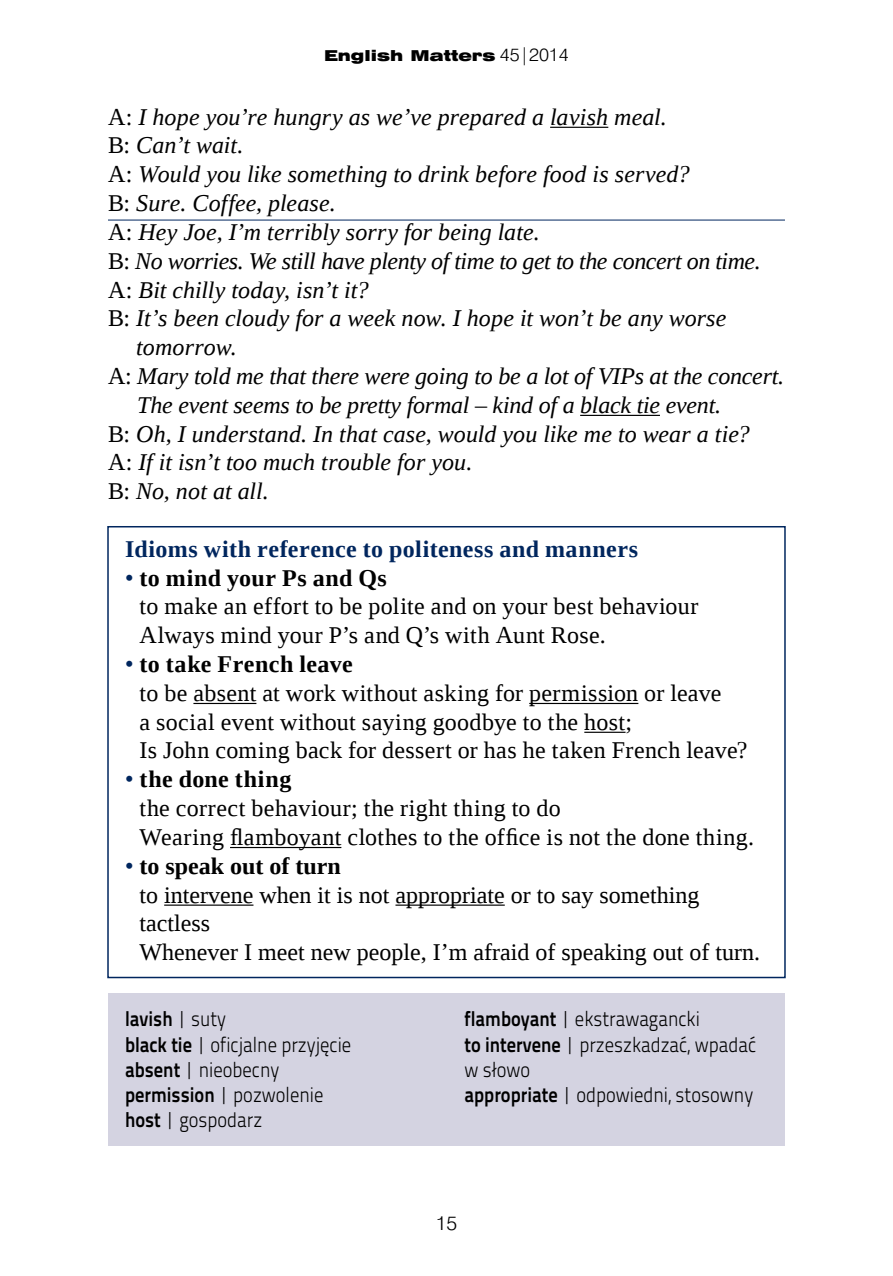
<style>
.page{position:relative;width:893px;height:1276px;background:#fff}
.page>*{position:absolute;margin:0;border:0;box-sizing:border-box;transform-origin:0 0}
.t1{font:24px/28.8px "Liberation Serif";letter-spacing:.01em;color:#000}
.t2{font:italic 24px "Liberation Serif";color:#000}
.t3{font:italic 24px "Liberation Serif";letter-spacing:-.02em;color:#000}
.t4{font:700 24px "Liberation Serif";letter-spacing:.02em;color:#00265e}
.t5{font:300 21px/25.2px "Titillium Text 22 L";color:#000;scale:.88 1}
.t6{font:300 19.5px "Swis 721 Lt PL";color:#000;scale:1.04 1}
.t7{font:900 expanded 15px "Swis 721 Blk Ex PL";color:#000;scale:1.04 1}
.s1{font-family:"Swis 721 Lt PL";font-weight:300;font-stretch:normal;font-size:18px}
.s2{font-style:normal}
.s3{font-family:"Gill Sans";color:#00265e}
.s4{font-weight:700}
</style>
<div class="page">
<hr style="left:550px;top:127px;width:58px;height:1px;background:#000">
<hr style="left:108px;top:219px;width:677px;height:2px;background:#00265e">
<hr style="left:580px;top:415px;width:80px;height:1px;background:#000">
<hr style="left:193px;top:703px;width:63px;height:1px;background:#000">
<hr style="left:529px;top:703px;width:109px;height:1px;background:#000">
<hr style="left:584px;top:731px;width:42px;height:2px;background:#000">
<hr style="left:230px;top:847px;width:111px;height:1px;background:#000">
<hr style="left:164px;top:904px;width:89px;height:1px;background:#000">
<hr style="left:395px;top:904px;width:110px;height:1px;background:#000">
<div style="left:108px;top:993px;width:677px;height:153px;background:#d4d3e1"></div>
<div style="left:107px;top:526px;width:679px;height:452px;border:2px solid #00265e"></div>
<p class="t7" style="left:324px;top:47px;width:237px">English Matters <span class="s1">45|2014</span></p>
<p class="t2" style="left:108px;top:101px;width:560px"><span class="s2">A:</span> I hope you’re hungry as we’ve prepared a lavish meal.</p>
<p class="t2" style="left:108px;top:130px;width:137px"><span class="s2">B:</span> Can’t wait.</p>
<p class="t2" style="left:108px;top:159px;width:583px"><span class="s2">A:</span> Would you like something to drink before food is served?</p>
<p class="t2" style="left:108px;top:187px;width:229px"><span class="s2">B:</span> Sure. Coffee, please.</p>
<p class="t2" style="left:108px;top:216px;width:433px"><span class="s2">A:</span> Hey Joe, I’m terribly sorry for being late.</p>
<p class="t3" style="left:108px;top:245px;width:654px"><span class="s2">B:</span> No worries. We still have plenty of time to get to the concert on time.</p>
<p class="t2" style="left:108px;top:274px;width:262px"><span class="s2">A:</span> Bit chilly today, isn’t it?</p>
<p class="t2" style="left:108px;top:303px;width:620px"><span class="s2">B:</span> It’s been cloudy for a week now. I hope it won’t be any worse</p>
<p class="t2" style="left:136px;top:331px;width:102px">tomorrow.</p>
<p class="t2" style="left:108px;top:360px;width:678px"><span class="s2">A:</span> Mary told me that there were going to be a lot of VIPs at the concert.</p>
<p class="t2" style="left:137px;top:389px;width:585px">The event seems to be pretty formal – kind of a black tie event.</p>
<p class="t2" style="left:108px;top:418px;width:643px"><span class="s2">B:</span> Oh, I understand. In that case, would you like me to wear a tie?</p>
<p class="t2" style="left:108px;top:447px;width:366px"><span class="s2">A:</span> If it isn’t too much trouble for you.</p>
<p class="t2" style="left:108px;top:475px;width:162px"><span class="s2">B:</span> No, not at all.</p>
<p class="t4" style="left:125px;top:532px;width:515px">Idioms with reference to politeness and manners</p>
<p class="t1" style="left:140px;top:563px;width:561px;text-indent:-14px"><span class="s3">•</span> <span class="s4">to mind your Ps and Qs<br></span>to make an effort to be polite and on your best behaviour<br>Always mind your P’s and Q’s with Aunt Rose.</p>
<p class="t1" style="left:140px;top:649px;width:610px;text-indent:-14px"><span class="s3">•</span> <span class="s4">to take French leave<br></span>to be absent at work without asking for permission or leave<br>a social event without saying goodbye to the host;<br>Is John coming back for dessert or has he taken French leave?</p>
<p class="t1" style="left:140px;top:765px;width:616px;text-indent:-14px"><span class="s3">•</span> <span class="s4">the done thing<br></span>the correct behaviour; the right thing to do<br>Wearing flamboyant clothes to the office is not the done thing.</p>
<p class="t1" style="left:139px;top:851px;width:622px;text-indent:-14px"><span class="s3">•</span> <span class="s4">to speak out of turn<br></span>to intervene when it is not appropriate or to say something tactless<br>Whenever I meet new people, I’m afraid of speaking out of turn.</p>
<p class="t5" style="left:125px;top:1005px;width:259px"><span class="s4">lavish</span> | suty<br><span class="s4">black tie</span> | oficjalne przyjęcie <span class="s4">absent</span> | nieobecny <span class="s4">permission</span> | pozwolenie <span class="s4">host</span> | gospodarz</p>
<p class="t5" style="left:464px;top:1005px;width:333px"><span class="s4">flamboyant</span> | ekstrawagancki<br><span class="s4">to intervene</span> | przeszkadzać, wpadać w słowo<br><span class="s4">appropriate</span> | odpowiedni, stosowny</p>
<p class="t6" style="left:436px;top:1210px;width:22px">15</p>
</div>
